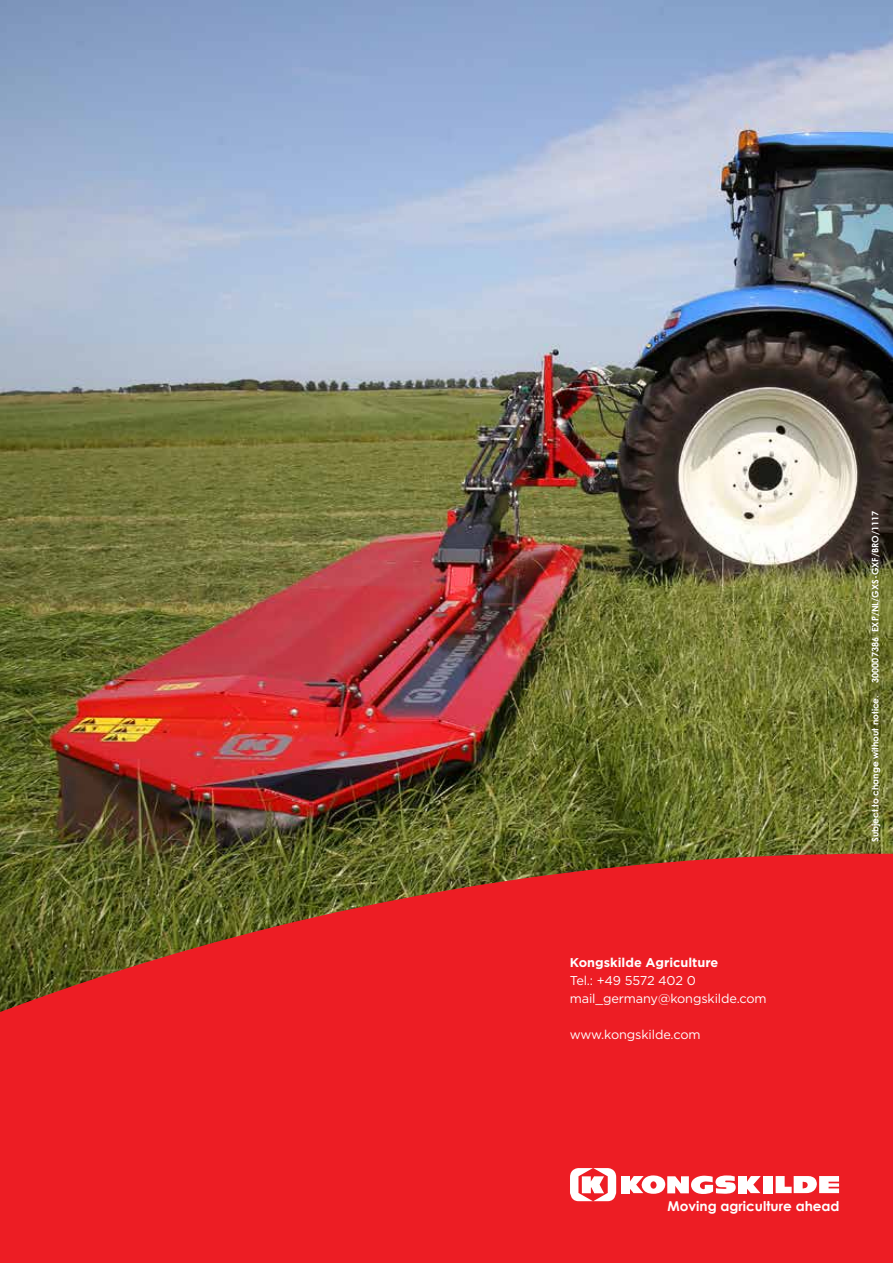
<style>
.page{position:relative;width:893px;height:1263px;background:#fff}
.page>*{position:absolute;margin:0;border:0;box-sizing:border-box;transform-origin:0 0}
.t1{font:700 13.5px "Century Gothic";color:#fff}
.t2{font:12.75px/18px "Gotham";letter-spacing:-.01em;color:#fff}
.t3{font:700 12.75px "Gotham";color:#fff}
.t4{font:700 9px "Century Gothic";color:#fff}
</style>
<div class="page">
<img style="left:0;top:0;width:893px;height:854px">
<svg style="left:0;top:854px;width:893px;height:409px;background:#d92524"></svg>
<div style="left:621px;top:1176px;width:9px;height:17px;background:#fff"></div>
<div style="left:738px;top:1176px;width:9px;height:17px;background:#fff"></div>
<svg style="left:747px;top:1176px;width:14px;height:17px"></svg>
<div style="left:763px;top:1176px;width:9px;height:17px;background:#fff"></div>
<svg style="left:776px;top:1176px;width:63px;height:17px"></svg>
<svg style="left:570px;top:1168px;width:46px;height:33px"></svg>
<svg style="left:629px;top:1175px;width:107px;height:19px"></svg>
<h2 class="t3" style="left:570px;top:954px;width:150px">Kongskilde Agriculture</h2>
<h2 class="t2" style="left:570px;top:971px;width:198px">Tel.: +49 5572 402 0 mail_germany@kongskilde.com</h2>
<h2 class="t2" style="left:570px;top:1025px;width:132px">www.kongskilde.com</h2>
<p class="t4" style="left:868px;top:683px;width:173px;rotate:-90deg">300007386 EXP/NL/GXS-GXF/BRO/1117</p>
<p class="t4" style="left:868px;top:842px;width:148px;rotate:-90deg">Subject to change without notice.</p>
<h1 class="t1" style="left:668px;top:1196px;width:174px">Moving agriculture ahead</h1>
</div>
